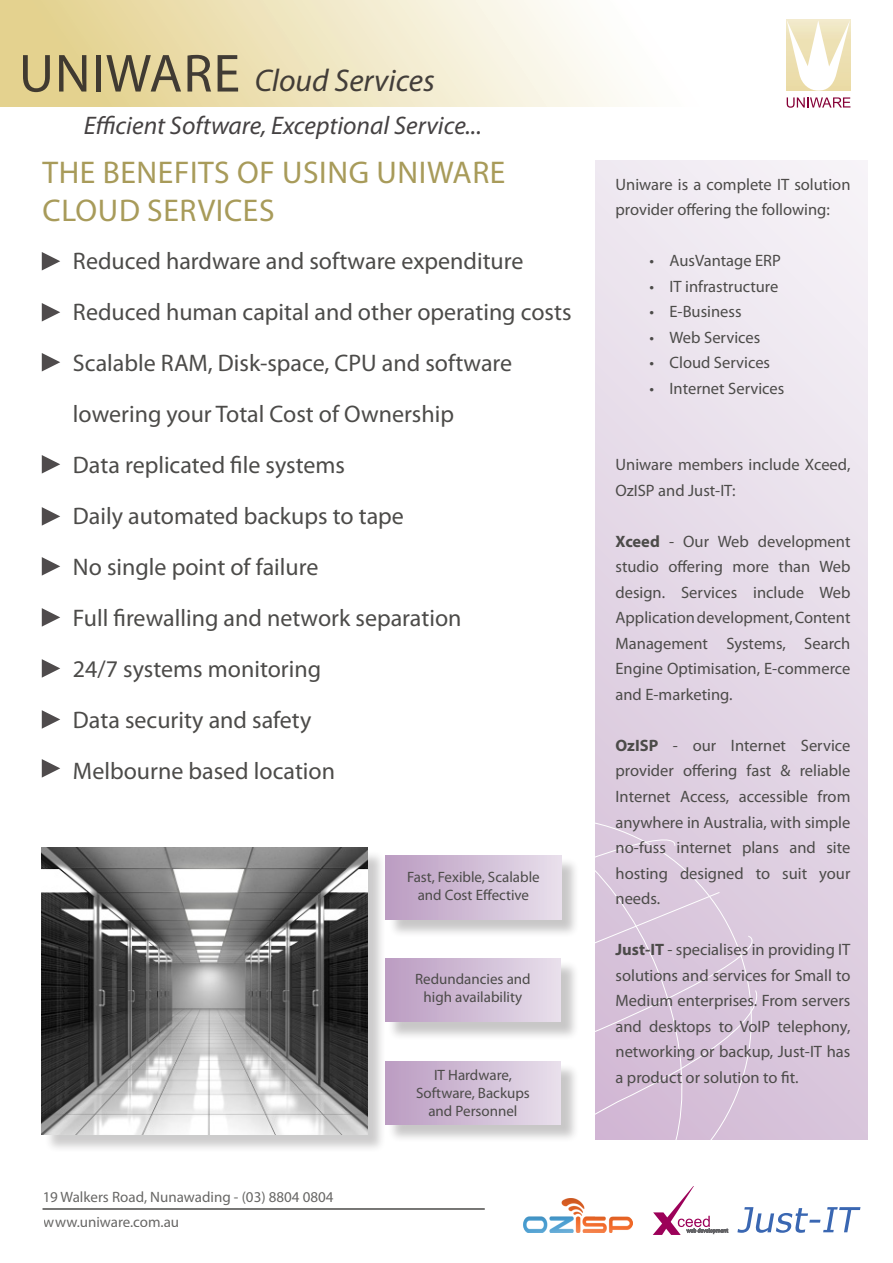
<style>
.page{position:relative;width:893px;height:1263px;background:#fff}
.page>*{position:absolute;margin:0;border:0;box-sizing:border-box;transform-origin:0 0}
.t1{font:54px "Myriad Pro";letter-spacing:.02em;color:#231f20}
.t2{font:31.5px "Myriad Pro";letter-spacing:.02em;color:#a89b5a}
.t3{font:italic 31.5px "Myriad Pro";color:#231f20}
.t4{font:italic 25.5px "Myriad Pro";color:#231f20}
.t5{font:24px/51px "Myriad Pro";color:#4c4b49}
.Bulletted{font:16.5px/25.5px "Myriad Pro";color:#4c4b49;text-align:justify}
.t6{font:15px/18px "Myriad Pro";color:#4c4b49;text-align:center}
.s1{font-weight:700}
</style>
<div class="page">
<svg style="left:0;top:0;width:851px;height:106px"></svg>
<svg style="left:595px;top:161px;width:272px;height:979px;background:#e7dde9"></svg>
<hr style="left:43px;top:1208px;width:442px;height:2px;background:#4c4b49">
<svg style="left:737px;top:1207px;width:123px;height:25px"></svg>
<svg style="left:653px;top:1186px;width:75px;height:49px"></svg>
<svg style="left:787px;top:20px;width:63px;height:71px"></svg>
<svg style="left:787px;top:97px;width:63px;height:11px"></svg>
<img style="left:523px;top:1198px;width:109px;height:34px">
<div style="left:595px;top:791px;width:183px;height:24px;background:#dfd0e2"></div>
<svg style="left:367px;top:792px;width:335px;height:128px"></svg>
<svg style="left:491px;top:815px;width:299px;height:325px"></svg>
<div style="left:44px;top:850px;width:342px;height:303px;background:#231f20;opacity:.23"></div>
<img style="left:42px;top:847px;width:325px;height:287px">
<div style="left:388px;top:857px;width:192px;height:81px;background:#231f20;opacity:.25"></div>
<div style="left:386px;top:855px;width:175px;height:64px;background:linear-gradient(to right,#ba9cc1,#e7dfeb)"></div>
<div style="left:387px;top:960px;width:193px;height:81px;background:#231f20;opacity:.25"></div>
<div style="left:385px;top:958px;width:176px;height:64px;background:linear-gradient(to right,#ba9bc1,#e7dfeb)"></div>
<div style="left:387px;top:1063px;width:193px;height:81px;background:#231f20;opacity:.25"></div>
<div style="left:385px;top:1061px;width:176px;height:64px;background:linear-gradient(to right,#ba9bc1,#e7dfeb)"></div>
<svg style="left:42px;top:252px;width:18px;height:18px"></svg>
<svg style="left:42px;top:303px;width:18px;height:18px"></svg>
<svg style="left:42px;top:353px;width:18px;height:18px"></svg>
<svg style="left:42px;top:455px;width:18px;height:19px"></svg>
<svg style="left:42px;top:507px;width:18px;height:19px"></svg>
<svg style="left:42px;top:557px;width:18px;height:19px"></svg>
<svg style="left:42px;top:608px;width:18px;height:19px"></svg>
<svg style="left:42px;top:659px;width:18px;height:19px"></svg>
<svg style="left:42px;top:710px;width:18px;height:19px"></svg>
<svg style="left:42px;top:759px;width:18px;height:19px"></svg>
<h1 class="t1" style="left:19px;top:40px;width:223px">UNIWARE</h1>
<h3 class="t4" style="left:84px;top:110px;width:400px">Efficient Software, Exceptional Service...</h3>
<h2 class="t3" style="left:254px;top:61px;width:182px">Cloud Services</h2>
<p class="t2" style="left:42px;top:153px;width:464px">THE BENEFITS OF USING UNIWARE</p>
<p class="t2" style="left:42px;top:191px;width:234px">CLOUD SERVICES</p>
<p class="t5" style="left:73px;top:235px;width:452px">Reduced hardware and software expenditure</p>
<p class="t5" style="left:73px;top:286px;width:500px">Reduced human capital and other operating costs</p>
<p class="t5" style="left:73px;top:337px;width:441px">Scalable RAM, Disk-space, CPU and software lowering your Total Cost of Ownership</p>
<p class="t5" style="left:73px;top:439px;width:274px">Data replicated file systems</p>
<p class="t5" style="left:73px;top:490px;width:332px">Daily automated backups to tape</p>
<p class="t5" style="left:73px;top:541px;width:247px">No single point of failure</p>
<p class="t5" style="left:73px;top:592px;width:390px">Full firewalling and network separation</p>
<p class="t5" style="left:73px;top:643px;width:250px">24/7 systems monitoring</p>
<p class="t5" style="left:73px;top:694px;width:240px">Data security and safety</p>
<p class="t5" style="left:73px;top:745px;width:264px">Melbourne based location</p>
<p class="t6" style="left:407px;top:867px;width:134px">Fast, Fexible, Scalable and Cost Effective</p>
<p class="t6" style="left:415px;top:970px;width:117px">Redundancies and high availability</p>
<p class="t6" style="left:43px;top:1184px;width:293px;line-height:24.8px;text-align:left">19 Walkers Road, Nunawading - (03) 8804 0804 www.uniware.com.au</p>
<p class="t6" style="left:434px;top:1066px;width:79px">IT Hardware,</p>
<p class="t6" style="left:416px;top:1084px;width:115px">Software, Backups and Personnel</p>
<p class="Bulletted" style="left:615px;top:171px;width:236px">Uniware is a complete IT solution provider offering the following:</p>
<p class="Bulletted" style="left:649px;top:248px;width:133px">• AusVantage ERP</p>
<p class="Bulletted" style="left:649px;top:273px;width:130px">• IT infrastructure</p>
<p class="Bulletted" style="left:649px;top:299px;width:94px">• E-Business</p>
<p class="Bulletted" style="left:649px;top:324px;width:112px">• Web Services</p>
<p class="Bulletted" style="left:649px;top:350px;width:122px">• Cloud Services</p>
<p class="Bulletted" style="left:649px;top:375px;width:136px">• Internet Services</p>
<p class="Bulletted" style="left:615px;top:452px;width:236px">Uniware members include Xceed,<br>OzISP and Just-IT:</p>
<p class="Bulletted" style="left:615px;top:528px;width:236px"><span class="s1">Xceed</span> - Our Web development studio offering more than Web design. Services include Web Application development, Content Management Systems, Search Engine Optimisation, E-commerce and E-marketing.</p>
<p class="Bulletted" style="left:615px;top:732px;width:236px"><span class="s1">OzISP</span> - our Internet Service provider offering fast &amp; reliable Internet Access, accessible from anywhere in Australia, with simple no-fuss internet plans and site hosting designed to suit your needs.</p>
<p class="Bulletted" style="left:615px;top:936px;width:236px"><span class="s1">Just-IT</span> - specialises in providing IT solutions and services for Small to Medium enterprises. From servers and desktops to VoIP telephony, networking or backup, Just-IT has a product or solution to fit.</p>
</div>
